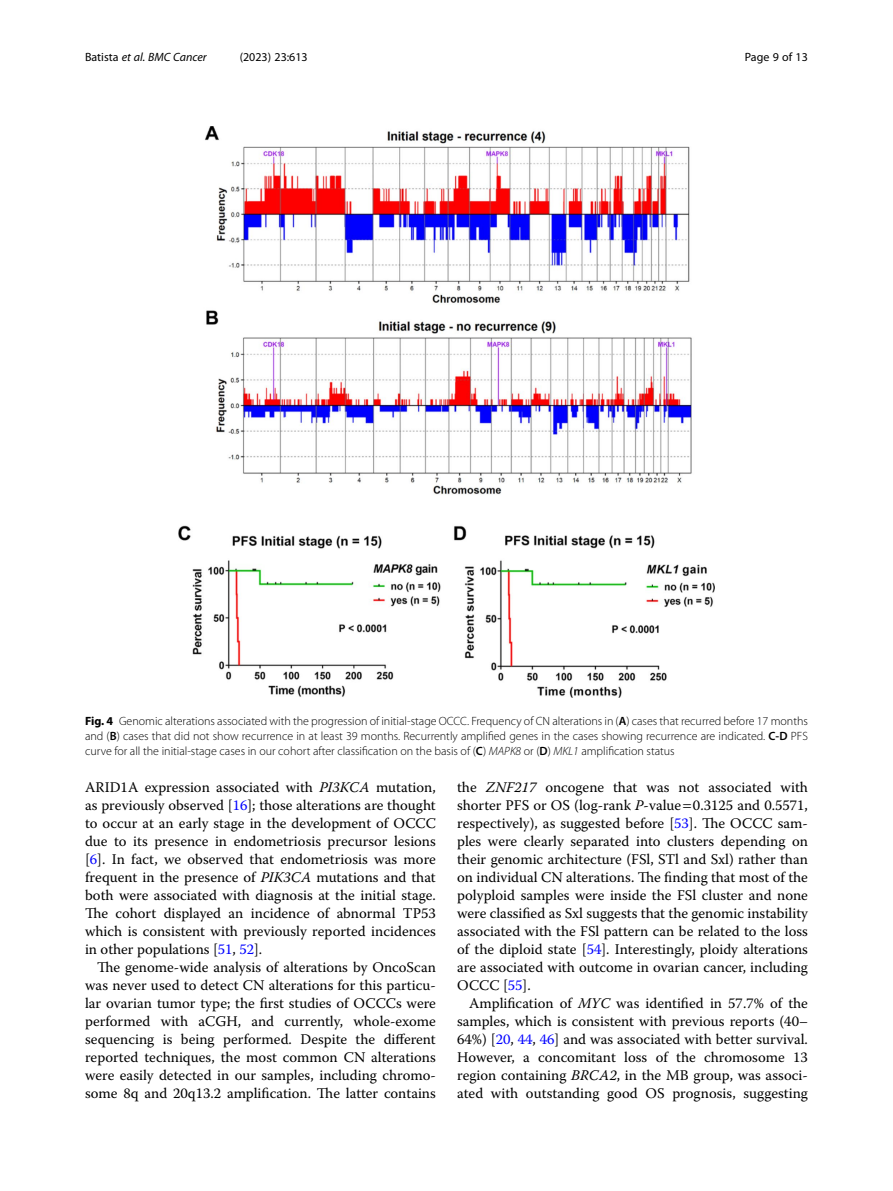
<style>
.page{position:relative;width:893px;height:1191px;background:#fff}
.page>*{position:absolute;margin:0;border:0;box-sizing:border-box;transform-origin:0 0}
.Body_Text_Indent{font:14.7px/18px "Warnock Pro";color:#000;text-align:justify}
.Figure_Caption{font:300 12px/15px "Myriad Pro";color:#000;text-align:justify}
.t1{font:italic 12px "Myriad Pro";color:#000}
.t2{font:12px "Myriad Pro";color:#000}
.s1{font-style:normal}
.s2{font-weight:700}
.s3{font-weight:600}
.s4{font-style:italic}
.s5{color:#00f}
</style>
<div class="page">
<img style="left:178px;top:126px;width:536px;height:571px">
<p class="t1" style="left:85px;top:50px;width:123px"><span class="s1">Batista</span> et al. BMC Cancer</p>
<p class="t2" style="left:240px;top:50px;width:70px">(2023) 23:613</p>
<p class="t2" style="left:745px;top:50px;width:65px">Page 9 of 13</p>
<p class="Figure_Caption" style="left:85px;top:713px;width:724px"><span class="s2">Fig. 4</span> Genomic alterations associated with the progression of initial-stage OCCC. Frequency of CN alterations in (<span class="s3">A</span>) cases that recurred before 17 months and (<span class="s3">B</span>) cases that did not show recurrence in at least 39 months. Recurrently amplified genes in the cases showing recurrence are indicated. <span class="s3">C-D</span> PFS curve for all the initial-stage cases in our cohort after classification on the basis of (<span class="s3">C</span>) <span class="s4">MAPK8</span> or (<span class="s3">D</span>) <span class="s4">MKL1</span> amplification status</p>
<p class="Body_Text_Indent" style="left:85px;top:778px;width:352px">ARID1A expression associated with <span class="s4">PI3KCA</span> mutation, as previously observed [<span class="s5">16</span>]; those alterations are thought to occur at an early stage in the development of OCCC due to its presence in endometriosis precursor lesions [<span class="s5">6</span>]. In fact, we observed that endometriosis was more frequent in the presence of <span class="s4">PIK3CA</span> mutations and that both were associated with diagnosis at the initial stage.<br>The cohort displayed an incidence of abnormal TP53 which is consistent with previously reported incidences in other populations [<span class="s5">51</span>, <span class="s5">52</span>].</p>
<p class="Body_Text_Indent" style="left:85px;top:958px;width:352px;text-indent:12px">The genome-wide analysis of alterations by OncoScan was never used to detect CN alterations for this particu&shy;lar ovarian tumor type; the first studies of OCCCs were performed with aCGH, and currently, whole-exome sequencing is being performed. Despite the different reported techniques, the most common CN alterations were easily detected in our samples, including chromo&shy;some 8q and 20q13.2 amplification. The latter contains</p>
<p class="Body_Text_Indent" style="left:457px;top:778px;width:352px">the <span class="s4">ZNF217</span> oncogene that was not associated with shorter PFS or OS (log-rank <span class="s4">P</span>-value 0.3125 and 0.5571, respectively), as suggested before [<span class="s5">53</span>]. The OCCC sam&shy;ples were clearly separated into clusters depending on their genomic architecture (FSl, STl and Sxl) rather than on individual CN alterations. The finding that most of the polyploid samples were inside the FSl cluster and none were classified as Sxl suggests that the genomic instability associated with the FSl pattern can be related to the loss of the diploid state [<span class="s5">54</span>]. Interestingly, ploidy alterations are associated with outcome in ovarian cancer, including OCCC [<span class="s5">55</span>].</p>
<p class="Body_Text_Indent" style="left:457px;top:994px;width:352px;text-indent:12px">Amplification of <span class="s4">MYC</span> was identified in 57.7% of the samples, which is consistent with previous reports (40– 64%) [<span class="s5">20</span>, <span class="s5">44</span>, <span class="s5">46</span>] and was associated with better survival.<br>However, a concomitant loss of the chromosome 13 region containing <span class="s4">BRCA2</span>, in the MB group, was associ&shy;ated with outstanding good OS prognosis, suggesting</p>
</div>
